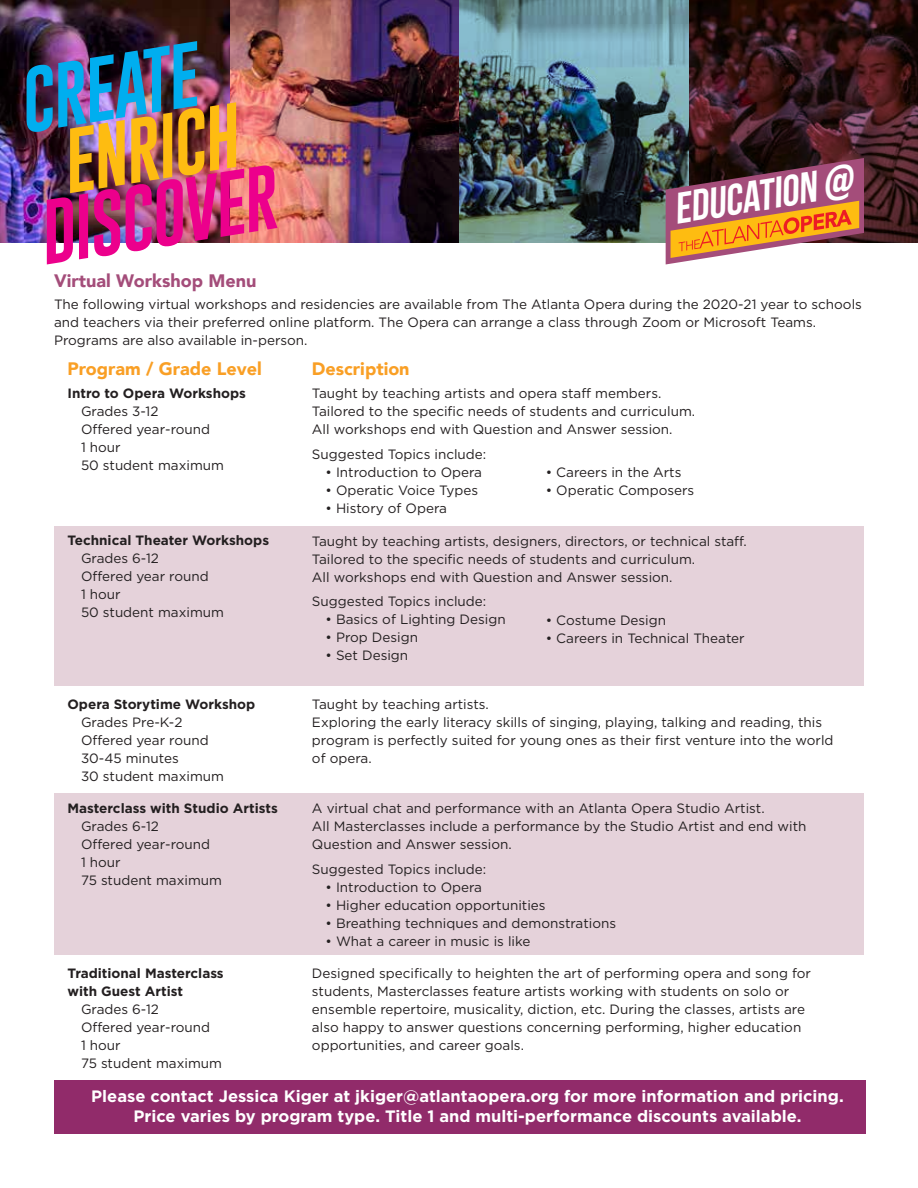
<style>
.page{position:relative;width:918px;height:1188px;background:#fff}
.page>*{position:absolute;margin:0;border:0;box-sizing:border-box;transform-origin:0 0}
.t1{font:italic 43.5px "Bebas Neue";color:#fff}
.t2{font:900 18px "Avenir";color:#f99f25}
.t3{font:900 18px "Avenir";color:#a44d7a}
.t4{font:700 16.5px/19.5px "Gotham";color:#fff;text-align:center}
.t5{font:13.5px/18px "Gotham";color:#231f20}
.t6{font:700 13.5px/18px "Gotham";color:#231f20}
</style>
<div class="page">
<img style="left:0;top:0;width:230px;height:243px">
<svg style="left:688px;top:0;width:230px;height:243px;background:#3b1d21"></svg>
<img style="left:459px;top:0;width:229px;height:243px">
<img style="left:230px;top:0;width:229px;height:243px">
<img style="left:27px;top:41px;width:251px;height:223px">
<svg style="left:666px;top:158px;width:198px;height:106px;background:#b06f62"></svg>
<div style="left:54px;top:793px;width:810px;height:162px;background:#e5d2da"></div>
<div style="left:54px;top:1080px;width:812px;height:54px;background:#912b6a"></div>
<div style="left:54px;top:526px;width:810px;height:160px;background:#e5d2da"></div>
<h2 class="t3" style="left:54px;top:265px;width:204px">Virtual Workshop Menu</h2>
<h1 class="t1" style="left:670px;top:185px;width:182px;rotate:-9deg">EDUCATION @</h1>
<p class="t5" style="left:54px;top:295px;width:809px">The following virtual workshops and residencies are available from The Atlanta Opera during the 2020-21 year to schools and teachers via their preferred online platform. The Opera can arrange a class through Zoom or Microsoft Teams.<br>Programs are also available in-person.</p>
<h2 class="t2" style="left:68px;top:353px;width:196px">Program / Grade Level</h2>
<h2 class="t2" style="left:312px;top:353px;width:99px">Description</h2>
<p class="t6" style="left:68px;top:384px;width:180px">Intro to Opera Workshops</p>
<p class="t5" style="left:81px;top:402px;width:145px">Grades 3-12<br>Offered year-round<br>1 hour<br>50 student maximum</p>
<p class="t5" style="left:312px;top:384px;width:385px">Taught by teaching artists and opera staff members.<br>Tailored to the specific needs of students and curriculum.<br>All workshops end with Question and Answer session.</p>
<p class="t5" style="left:312px;top:445px;width:176px">Suggested Topics include:</p>
<p class="t5" style="left:325px;top:463px;width:158px">• Introduction to Opera</p>
<p class="t5" style="left:325px;top:481px;width:154px">• Operatic Voice Types</p>
<p class="t5" style="left:325px;top:499px;width:123px">• History of Opera</p>
<p class="t5" style="left:546px;top:463px;width:137px">• Careers in the Arts</p>
<p class="t5" style="left:546px;top:481px;width:150px">• Operatic Composers</p>
<p class="t6" style="left:68px;top:531px;width:203px">Technical Theater Workshops</p>
<p class="t5" style="left:81px;top:549px;width:145px">Grades 6-12<br>Offered year round<br>1 hour<br>50 student maximum</p>
<p class="t6" style="left:68px;top:695px;width:189px">Opera Storytime Workshop</p>
<p class="t5" style="left:81px;top:713px;width:145px">Grades Pre-K-2<br>Offered year round<br>30-45 minutes<br>30 student maximum</p>
<p class="t6" style="left:68px;top:799px;width:212px">Masterclass with Studio Artists</p>
<p class="t5" style="left:81px;top:817px;width:143px">Grades 6-12<br>Offered year-round<br>1 hour<br>75 student maximum</p>
<p class="t5" style="left:312px;top:532px;width:436px">Taught by teaching artists, designers, directors, or technical staff.<br>Tailored to the specific needs of students and curriculum.<br>All workshops end with Question and Answer session.</p>
<p class="t5" style="left:312px;top:592px;width:176px">Suggested Topics include:</p>
<p class="t5" style="left:325px;top:610px;width:182px">• Basics of Lighting Design</p>
<p class="t5" style="left:325px;top:628px;width:94px">• Prop Design</p>
<p class="t5" style="left:325px;top:646px;width:84px">• Set Design</p>
<p class="t5" style="left:546px;top:611px;width:122px">• Costume Design</p>
<p class="t5" style="left:546px;top:629px;width:200px">• Careers in Technical Theater</p>
<p class="t5" style="left:312px;top:695px;width:523px">Taught by teaching artists.<br>Exploring the early literacy skills of singing, playing, talking and reading, this program is perfectly suited for young ones as their first venture into the world of opera.</p>
<p class="t5" style="left:312px;top:799px;width:496px">A virtual chat and performance with an Atlanta Opera Studio Artist.<br>All Masterclasses include a performance by the Studio Artist and end with<br>Question and Answer session.</p>
<p class="t5" style="left:312px;top:860px;width:176px">Suggested Topics include:</p>
<p class="t5" style="left:325px;top:878px;width:158px">• Introduction to Opera</p>
<p class="t5" style="left:325px;top:896px;width:222px">• Higher education opportunities</p>
<p class="t5" style="left:325px;top:914px;width:292px">• Breathing techniques and demonstrations</p>
<p class="t5" style="left:325px;top:932px;width:206px">• What a career in music is like</p>
<p class="t6" style="left:68px;top:964px;width:158px">Traditional Masterclass with Guest Artist</p>
<p class="t5" style="left:81px;top:1000px;width:143px">Grades 6-12<br>Offered year-round<br>1 hour<br>75 student maximum</p>
<p class="t5" style="left:312px;top:964px;width:501px">Designed specifically to heighten the art of performing opera and song for students, Masterclasses feature artists working with students on solo or ensemble repertoire, musicality, diction, etc. During the classes, artists are also happy to answer questions concerning performing, higher education opportunities, and career goals.</p>
<p class="t4" style="left:91px;top:1086px;width:754px">Please contact Jessica Kiger at jkiger@atlantaopera.org for more information and pricing.<br>Price varies by program type. Title 1 and multi-performance discounts available.</p>
</div>
